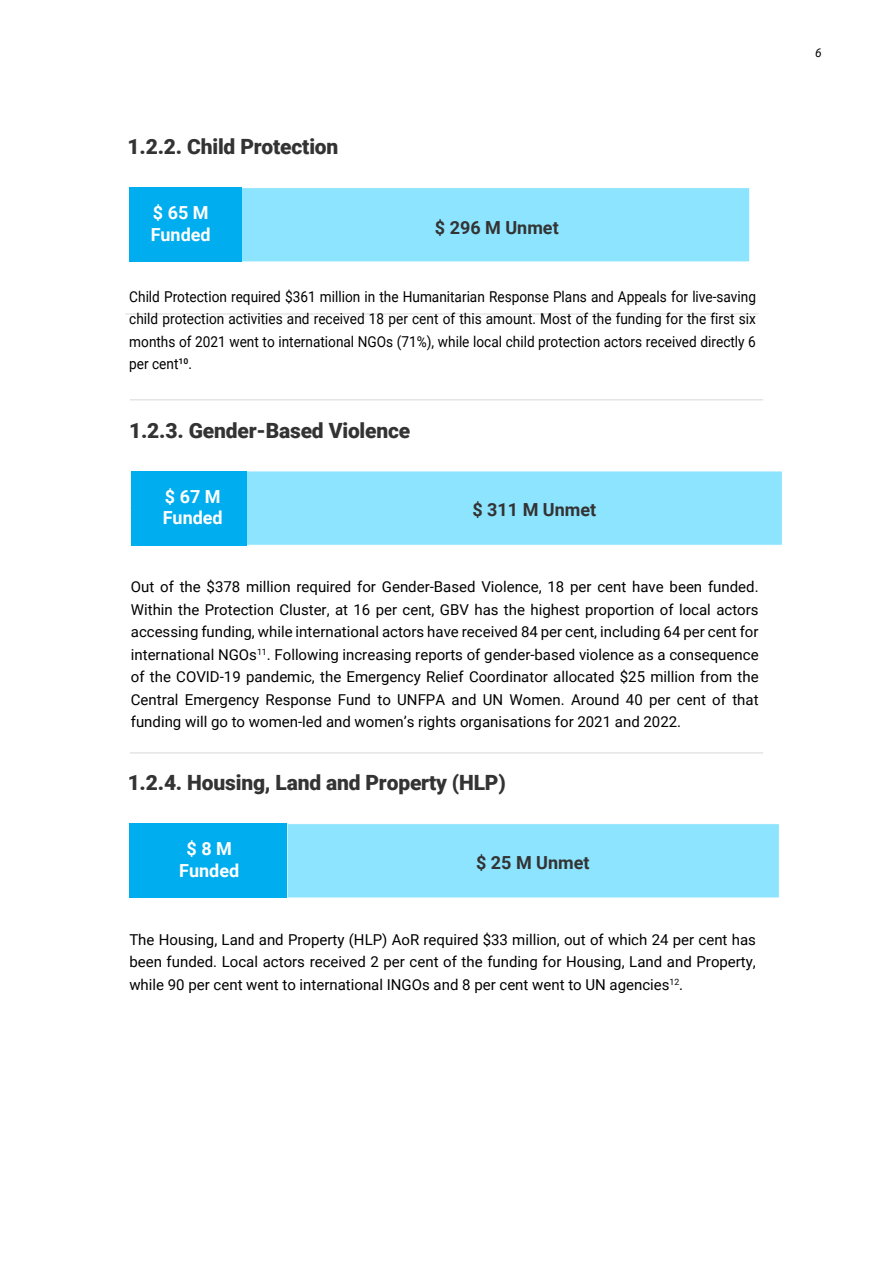
<style>
.page{position:relative;width:893px;height:1263px;background:#fff}
.page>*{position:absolute;margin:0;border:0;box-sizing:border-box;transform-origin:0 0}
.t1{font:900 21px "Roboto";letter-spacing:-.01em;color:#333}
.t2{font:700 18px/21.6px "Roboto";color:#fff}
.t3{font:700 18px "Roboto";color:#333}
.t4{font:15px/22.5px "Roboto";color:#000;text-align:justify}
.t5{font:15px/22.5px "Roboto";color:#000;text-align:justify;scale:.91 1}
.t6{font:italic 12px "Roboto";color:#000}
</style>
<div class="page">
<hr style="left:125px;top:314px;width:634px;height:1px;background:#d8d8d8">
<div style="left:246px;top:471px;width:536px;height:74px;background:#8de4ff"></div>
<div style="left:131px;top:471px;width:115px;height:74px;background:#00adee"></div>
<div style="left:241px;top:187px;width:509px;height:75px;background:#8de4ff;border:1px solid #fff"></div>
<div style="left:129px;top:188px;width:112px;height:74px;background:#00adee"></div>
<hr style="left:130px;top:753px;width:633px;height:1px;background:#d8d8d8">
<hr style="left:130px;top:400px;width:633px;height:1px;background:#d8d8d8">
<div style="left:287px;top:823px;width:493px;height:75px;background:#8de4ff;border:1px solid #fff"></div>
<div style="left:129px;top:824px;width:158px;height:74px;background:#00adee"></div>
<h1 class="t1" style="left:128px;top:132px;width:212px">1.2.2. Child Protection</h1>
<p class="t2" style="left:151px;top:201px;width:62px">$ 65 M<br>Funded</p>
<p class="t3" style="left:435px;top:215px;width:125px">$ 296 M Unmet</p>
<p class="t5" style="left:129px;top:285px;width:690px">Child Protection required $361 million in the Humanitarian Response Plans and Appeals for live-saving child protection activities and received 18 per cent of this amount. Most of the funding for the first six months of 2021 went to international NGOs (71%), while local child protection actors received directly 6 per cent¹0.</p>
<h1 class="t1" style="left:129px;top:415px;width:283px">1.2.3. Gender-Based Violence</h1>
<p class="t2" style="left:163px;top:485px;width:62px">$ 67 M<br>Funded</p>
<p class="t3" style="left:472px;top:497px;width:125px">$ 311 M Unmet</p>
<p class="t4" style="left:131px;top:575px;width:629px">Out of the $378 million required for Gender-Based Violence, 18 per cent have been funded.<br>Within the Protection Cluster, at 16 per cent, GBV has the highest proportion of local actors accessing funding, while international actors have received 84 per cent, including 64 per cent for international NGOs<sup>11</sup>. Following increasing reports of gender-based violence as a consequence of the COVID-19 pandemic, the Emergency Relief Coordinator allocated $25 million from the Central Emergency Response Fund to UNFPA and UN Women. Around 40 per cent of that funding will go to women-led and women’s rights organisations for 2021 and 2022.</p>
<h1 class="t1" style="left:128px;top:768px;width:380px">1.2.4. Housing, Land and Property (HLP)</h1>
<p class="t2" style="left:179px;top:837px;width:62px;text-align:center">$ 8 M<br>Funded</p>
<p class="t3" style="left:476px;top:850px;width:115px">$ 25 M Unmet</p>
<p class="t4" style="left:129px;top:928px;width:628px">The Housing, Land and Property (HLP) AoR required $33 million, out of which 24 per cent has been funded. Local actors received 2 per cent of the funding for Housing, Land and Property, while 90 per cent went to international INGOs and 8 per cent went to UN agencies<sup>12</sup>.</p>
<p class="t6" style="left:815px;top:45px;width:8px">6</p>
</div>
